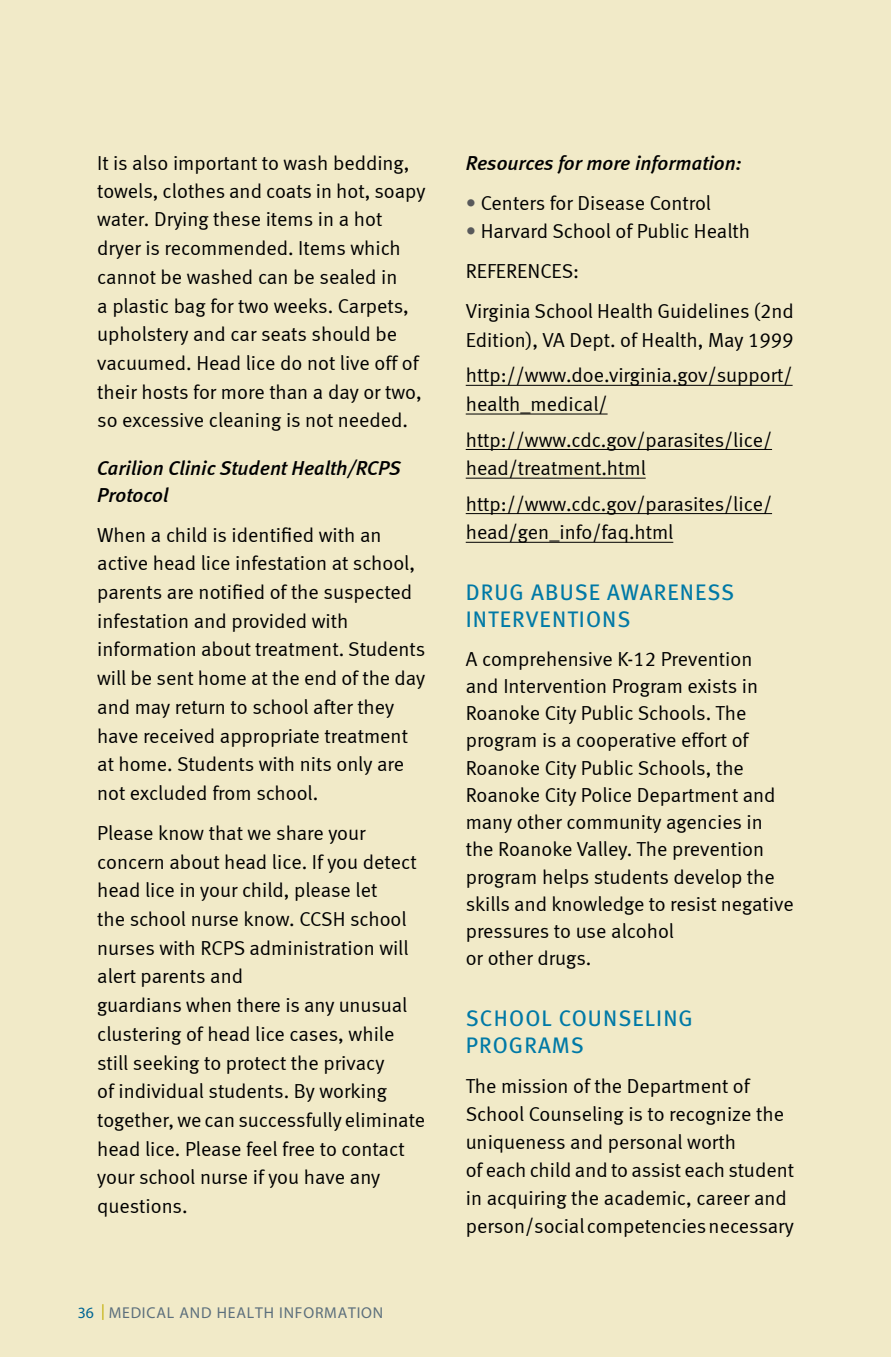
<style>
.page{position:relative;width:891px;height:1357px;background:#f1eac8}
.page>*{position:absolute;margin:0;border:0;box-sizing:border-box;transform-origin:0 0}
.t1{font:22.5px/27px "Meta";letter-spacing:.05em;color:#0079a6}
.t2{font:20.25px/28.8px "Meta Normal LF";color:#000}
.t3{font:italic 20.25px/27px "Meta Medium LF";color:#000}
.t4{font:15.75px "Myriad";letter-spacing:.05em;color:#5c6f7c}
.s1{color:#006594}
.s2{color:#c0ad00}
.s3{color:#58595b}
</style>
<div class="page">
<hr style="left:466px;top:385px;width:327px;height:1px;background:#000">
<hr style="left:466px;top:414px;width:142px;height:1px;background:#000">
<hr style="left:466px;top:449px;width:306px;height:1px;background:#000">
<hr style="left:466px;top:478px;width:180px;height:1px;background:#000">
<hr style="left:466px;top:513px;width:306px;height:1px;background:#000">
<hr style="left:466px;top:542px;width:207px;height:1px;background:#000">
<p class="t2" style="left:97px;top:148px;width:330px">It is also important to wash bedding, towels, clothes and coats in hot, soapy water. Drying these items in a hot dryer is recommended. Items which cannot be washed can be sealed in<br>a plastic bag for two weeks. Carpets, upholstery and car seats should be vacuumed. Head lice do not live off of their hosts for more than a day or two, so excessive cleaning is not needed.</p>
<p class="t3" style="left:97px;top:454px;width:305px">Carilion Clinic Student Health/RCPS<br>Protocol</p>
<p class="t2" style="left:97px;top:520px;width:330px">When a child is identified with an active head lice infestation at school, parents are notified of the suspected infestation and provided with information about treatment. Students will be sent home at the end of the day and may return to school after they have received appropriate treatment at home. Students with nits only are not excluded from school.</p>
<p class="t2" style="left:97px;top:818px;width:330px">Please know that we share your concern about head lice. If you detect head lice in your child, please let<br>the school nurse know. CCSH school nurses with RCPS administration will alert parents and<br>guardians when there is any unusual clustering of head lice cases, while still seeking to protect the privacy<br>of individual students. By working together, we can successfully eliminate head lice. Please feel free to contact your school nurse if you have any questions.</p>
<p class="t4" style="left:78px;top:1305px;width:307px"><span class="s1">36</span> <span class="s2">|</span> MEDICAL AND HEALTH INFORMATION</p>
<p class="t3" style="left:466px;top:149px;width:278px">Resources for more information:</p>
<p class="t2" style="left:466px;top:188px;width:247px"><span class="s3">•</span> Centers for Disease Control</p>
<p class="t2" style="left:466px;top:211px;width:330px;line-height:40.1px"><span class="s3">•</span> Harvard School of Public Health<br>REFERENCES:<br>Virginia School Health Guidelines (2nd</p>
<p class="t2" style="left:466px;top:322px;width:329px;line-height:35.6px">Edition), VA Dept. of Health, May 1999 http://www.doe.virginia.gov/support/</p>
<p class="t2" style="left:466px;top:386px;width:308px;line-height:35.6px">health_medical/ http://www.cdc.gov/parasites/lice/</p>
<p class="t2" style="left:466px;top:450px;width:308px;line-height:35.6px">head/treatment.html http://www.cdc.gov/parasites/lice/</p>
<p class="t2" style="left:466px;top:518px;width:209px">head/gen_info/faq.html</p>
<p class="t1" style="left:466px;top:578px;width:270px">DRUG ABUSE AWARENESS<br>INTERVENTIONS</p>
<p class="t2" style="left:466px;top:645px;width:330px;line-height:27.2px">A comprehensive K-12 Prevention<br>and Intervention Program exists in<br>Roanoke City Public Schools. The program is a cooperative effort of<br>Roanoke City Public Schools, the<br>Roanoke City Police Department and many other community agencies in the Roanoke Valley. The prevention program helps students develop the skills and knowledge to resist negative pressures to use alcohol<br>or other drugs.</p>
<p class="t1" style="left:466px;top:1004px;width:229px">SCHOOL COUNSELING<br>PROGRAMS</p>
<p class="t2" style="left:466px;top:1071px;width:330px;line-height:28.1px">The mission of the Department of School Counseling is to recognize the uniqueness and personal worth<br>of each child and to assist each student in acquiring the academic, career and person/social competencies necessary</p>
</div>
